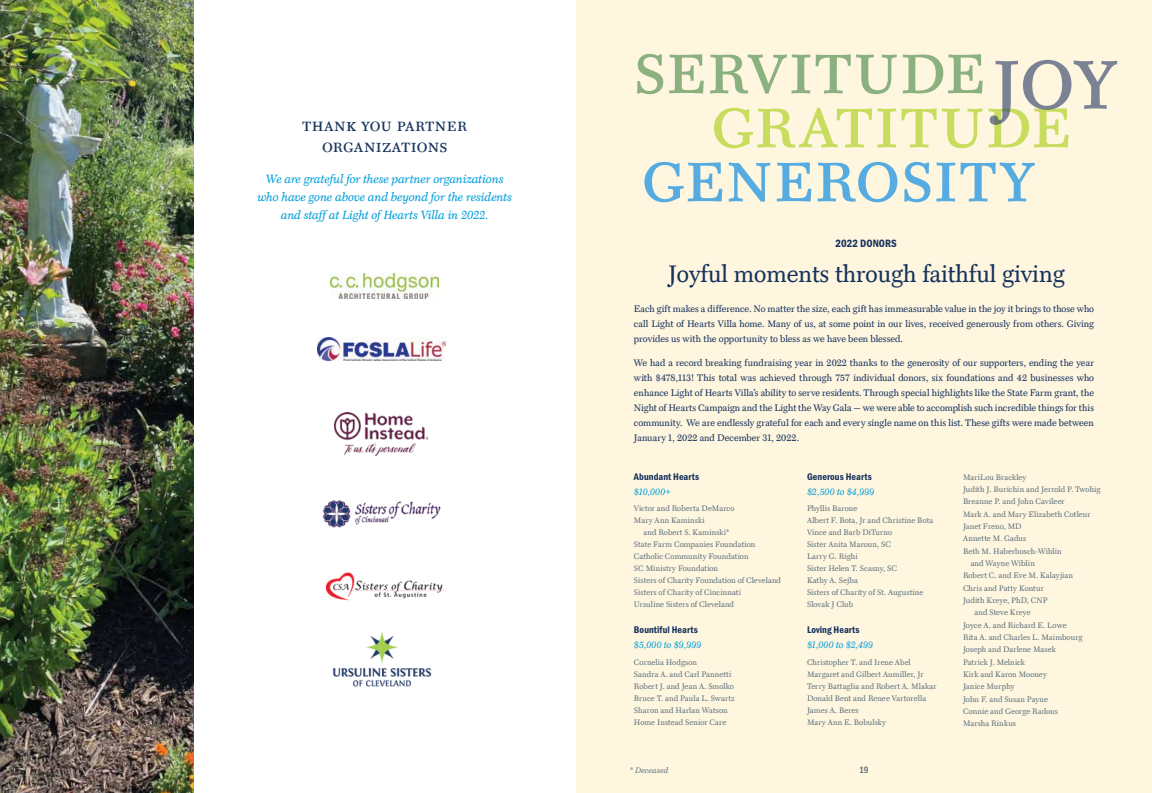
<style>
.page{position:relative;width:1152px;height:793px;background:#fff}
.page>*{position:absolute;margin:0;border:0;box-sizing:border-box;transform-origin:0 0}
.t1{font:24px "Mt.Augustine Roman";color:#16325c}
.t2{font:18px/21px "Mt.Augustine Small Caps";letter-spacing:.025em;color:#16325c;text-align:center}
.t3{font:italic 12px/18px "Mt.Augustine";color:#009eda;text-align:center}
.t4{font:11px "Franklin Gothic URW Con Dem";letter-spacing:.005em;color:#16325c}
.t5{font:10px "Franklin Gothic URW Con Dem";letter-spacing:.005em;color:#16325c}
.t6{font:9.5px/15px "Mt.Augustine Roman";letter-spacing:.01em;color:#16325c;text-align:justify}
.t7{font:italic 9.5px "Mt.Augustine";letter-spacing:.03em;color:#009eda}
.t8{font:500 9.5px "Franklin Gothic URW Cond";color:#516570}
.t9{font:8px/12px "Mt.Augustine Roman";letter-spacing:.01em;color:#5f737d}
.t10{font:italic 8px "Mt.Augustine";letter-spacing:.015em;color:#5f737d}
.s1{font-family:"Mt.Augustine Roman";font-style:normal}
</style>
<div class="page">
<div style="left:576px;top:0;width:576px;height:793px;background:#fff6e0"></div>
<img style="left:317px;top:337px;width:129px;height:24px">
<img style="left:332px;top:631px;width:100px;height:56px">
<img style="left:326px;top:572px;width:117px;height:29px">
<img style="left:323px;top:500px;width:118px;height:28px">
<img style="left:335px;top:413px;width:92px;height:42px">
<img style="left:331px;top:273px;width:108px;height:25px">
<img style="left:0;top:0;width:193px;height:793px">
<svg style="left:637px;top:54px;width:480px;height:94px"></svg>
<svg style="left:644px;top:162px;width:391px;height:40px"></svg>
<h2 class="t2" style="left:302px;top:115px;width:166px">thank you partner organizations</h2>
<h3 class="t3" style="left:257px;top:171px;width:256px">We are grateful for these partner organizations who have gone above and beyond for the residents and staff at Light of Hearts Villa in 2022.</h3>
<h3 class="t4" style="left:836px;top:236px;width:63px">2022 DONORS</h3>
<h1 class="t1" style="left:668px;top:261px;width:398px">Joyful moments through faithful giving</h1>
<p class="t6" style="left:634px;top:301px;width:462px">Each gift makes a difference. No matter the size, each gift has immeasurable value in the joy it brings to those who call Light of Hearts Villa home. Many of us, at some point in our lives, received generously from others. Giving provides us with the opportunity to bless as we have been blessed.</p>
<p class="t6" style="left:634px;top:355px;width:462px">We had a record breaking fundraising year in 2022 thanks to the generosity of our supporters, ending the year with $478,113! This total was achieved through 757 individual donors, six foundations and 42 businesses who enhance Light of Hearts Villa’s ability to serve residents. Through special highlights like the State Farm grant, the Night of Hearts Campaign and the Light the Way Gala — we were able to accomplish such incredible things for this community. We are endlessly grateful for each and every single name on this list. These gifts were made between January 1, 2022 and December 31, 2022.</p>
<p class="t5" style="left:634px;top:470px;width:67px">Abundant Hearts</p>
<p class="t7" style="left:634px;top:487px;width:39px"><span class="s1">$</span>10,000<span class="s1">+</span></p>
<p class="t9" style="left:634px;top:503px;width:102px">Victor and Roberta DeMarco<br>Mary Ann Kaminski</p>
<p class="t9" style="left:634px;top:527px;width:149px;text-indent:10px">and Robert S. Kaminski*<br>State Farm Companies Foundation<br>Catholic Community Foundation<br>SC Ministry Foundation<br>Sisters of Charity Foundation of Cleveland<br>Sisters of Charity of Cincinnati<br>Ursuline Sisters of Cleveland</p>
<p class="t5" style="left:634px;top:623px;width:65px">Bountiful Hearts</p>
<p class="t7" style="left:634px;top:641px;width:69px"><span class="s1">$</span>5,000 to <span class="s1">$</span>9,999</p>
<p class="t9" style="left:634px;top:656px;width:102px">Cornelia Hodgson<br>Sandra A. and Carl Pannetti<br>Robert J. and Jean A. Smolko<br>Bruce T. and Paula L. Swartz<br>Sharon and Harlan Watson<br>Home Instead Senior Care</p>
<p class="t5" style="left:807px;top:470px;width:66px">Generous Hearts</p>
<p class="t7" style="left:807px;top:487px;width:69px"><span class="s1">$</span>2,500 to <span class="s1">$</span>4,999</p>
<p class="t9" style="left:807px;top:503px;width:128px">Phyllis Barone<br>Albert F. Bota, Jr and Christine Bota<br>Vince and Barb DiTurno<br>Sister Anita Maroun, SC<br>Larry G. Righi<br>Sister Helen T. Scasny, SC<br>Kathy A. Sejba<br>Sisters of Charity of St. Augustine<br>Slovak J Club</p>
<p class="t5" style="left:807px;top:623px;width:54px">Loving Hearts</p>
<p class="t7" style="left:807px;top:641px;width:67px"><span class="s1">$</span>1,000 to <span class="s1">$</span>2,499</p>
<p class="t9" style="left:807px;top:656px;width:131px">Christopher T. and Irene Abel<br>Margaret and Gilbert Aumiller, Jr<br>Terry Battaglia and Robert A. Mlakar<br>Donald Bent and Renee Vartorella<br>James A. Beres<br>Mary Ann E. Bobulsky</p>
<p class="t9" style="left:963px;top:471px;width:65px">MariLou Brackley</p>
<p class="t9" style="left:963px;top:483px;width:139px">Judith J. Burichin and Jerrold P. Twohig</p>
<p class="t9" style="left:963px;top:496px;width:103px">Breanne P. and John Cavileer</p>
<p class="t9" style="left:963px;top:508px;width:129px">Mark A. and Mary Elizabeth Cotleur</p>
<p class="t9" style="left:963px;top:520px;width:60px">Janet Freno, MD</p>
<p class="t9" style="left:963px;top:533px;width:65px">Annette M. Gadus</p>
<p class="t9" style="left:963px;top:545px;width:100px">Beth M. Haberbosch-Wiblin</p>
<p class="t9" style="left:971px;top:557px;width:66px">and Wayne Wiblin</p>
<p class="t9" style="left:963px;top:570px;width:112px">Robert C. and Eve M. Kalayjian</p>
<p class="t9" style="left:963px;top:582px;width:82px">Chris and Patty Kontur</p>
<p class="t9" style="left:963px;top:594px;width:86px">Judith Kreye, PhD, CNP</p>
<p class="t9" style="left:975px;top:607px;width:58px">and Steve Kreye</p>
<p class="t9" style="left:963px;top:619px;width:105px">Joyce A. and Richard E. Lowe</p>
<p class="t9" style="left:963px;top:631px;width:121px">Rita A. and Charles L. Maimbourg</p>
<p class="t9" style="left:963px;top:644px;width:94px">Joseph and Darlene Masek</p>
<p class="t9" style="left:963px;top:656px;width:64px">Patrick J. Melnick</p>
<p class="t9" style="left:963px;top:669px;width:85px">Kirk and Karon Mooney</p>
<p class="t9" style="left:963px;top:681px;width:53px">Janice Murphy</p>
<p class="t9" style="left:963px;top:693px;width:87px">John F. and Susan Payne</p>
<p class="t9" style="left:963px;top:706px;width:97px">Connie and George Radous</p>
<p class="t9" style="left:963px;top:718px;width:55px">Marsha Rinkus</p>
<p class="t10" style="left:630px;top:767px;width:40px"><span class="s1">*</span> Deceased</p>
<p class="t8" style="left:859px;top:763px;width:11px">19</p>
</div>
